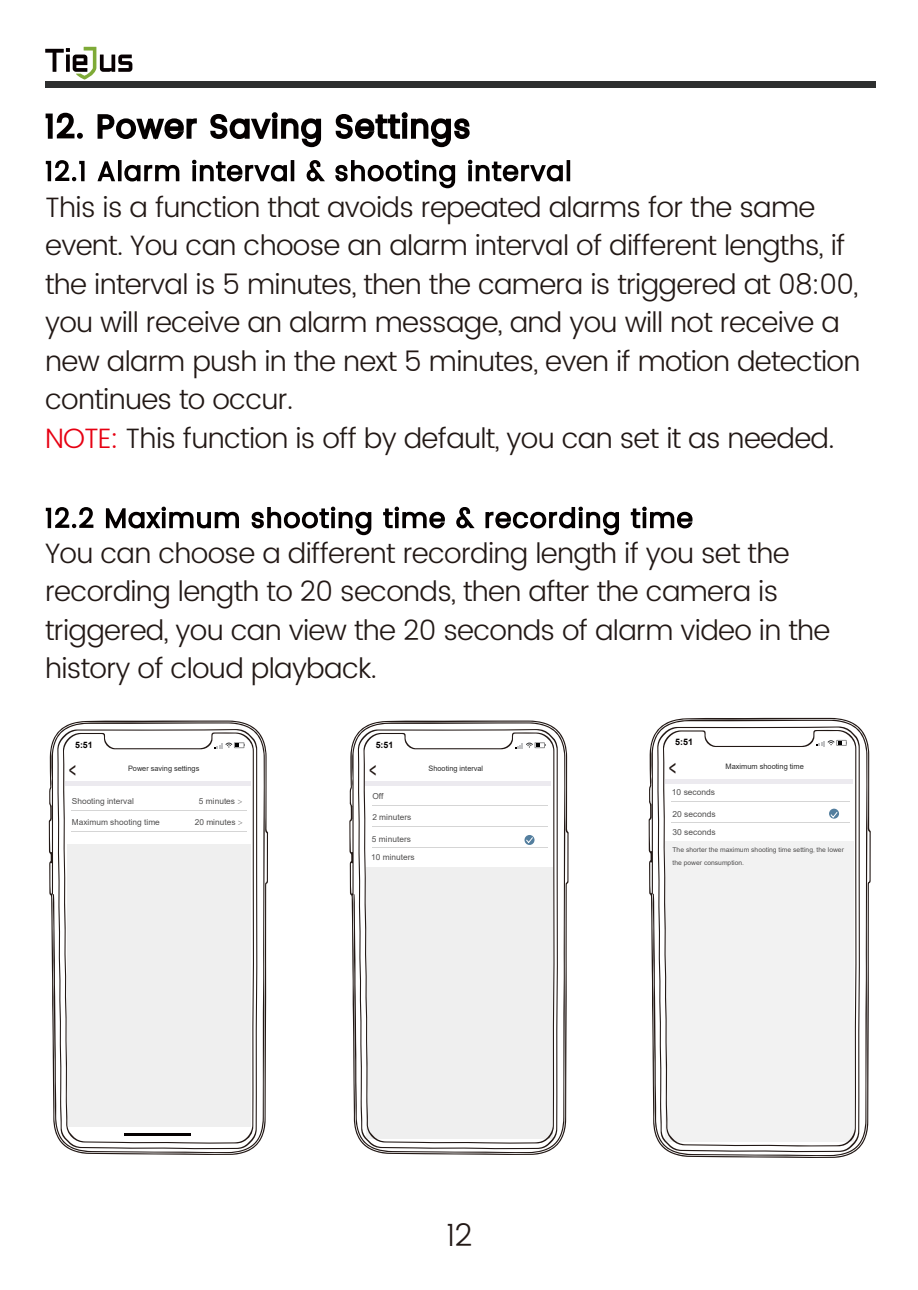
<style>
.page{position:relative;width:918px;height:1290px;background:#fff}
.page>*{position:absolute;margin:0;border:0;box-sizing:border-box;transform-origin:0 0}
.t1{font:300 31.15px "Poppins";color:#221815}
.t2{font:300 28px/38.5px "Poppins";letter-spacing:-.025em;color:#221815}
.t3{font:22.05px "Arial";color:#221815;scale:.58 1}
.t4{font:21.7px "Arial";color:#221815;scale:.58 1}
.t5{font:700 9.1px "Arial";color:#040000}
.t6{font:700 8.75px "Arial";color:#040000}
.t7{font:8.4px/18.6px "Arial";color:#504f4f}
.t8{font:8.05px "Arial";color:#504f4f}
.t9{font:7.7px "Arial";color:#2b2b2b}
.t10{font:7.35px "Arial";color:#2b2b2b}
.t11{font:6.65px/12.6px "Arial";color:#504f4f}
.s1{color:#e60012}
.s2{font-family:"Adobe Song Std";font-weight:300}
</style>
<div class="page">
<svg style="left:45px;top:112px;width:38px;height:27px"></svg>
<svg style="left:97px;top:114px;width:100px;height:26px"></svg>
<svg style="left:210px;top:112px;width:112px;height:36px"></svg>
<svg style="left:335px;top:112px;width:135px;height:36px"></svg>
<svg style="left:45px;top:507px;width:49px;height:22px"></svg>
<svg style="left:105px;top:506px;width:134px;height:23px"></svg>
<svg style="left:251px;top:506px;width:121px;height:30px"></svg>
<svg style="left:383px;top:506px;width:62px;height:23px"></svg>
<svg style="left:456px;top:507px;width:19px;height:22px"></svg>
<svg style="left:485px;top:506px;width:134px;height:30px"></svg>
<svg style="left:630px;top:506px;width:63px;height:23px"></svg>
<svg style="left:45px;top:160px;width:40px;height:22px"></svg>
<svg style="left:97px;top:161px;width:18px;height:21px"></svg>
<div style="left:118px;top:160px;width:4px;height:21px;border:2px solid #040000"></div>
<svg style="left:124px;top:164px;width:56px;height:18px"></svg>
<svg style="left:192px;top:159px;width:95px;height:23px"></svg>
<div style="left:291px;top:160px;width:3px;height:21px;border:2px solid #040000"></div>
<svg style="left:306px;top:160px;width:19px;height:22px"></svg>
<svg style="left:335px;top:159px;width:121px;height:30px"></svg>
<svg style="left:468px;top:159px;width:95px;height:23px"></svg>
<div style="left:566px;top:160px;width:4px;height:21px;border:2px solid #040000"></div>
<svg style="left:49px;top:720px;width:219px;height:435px"></svg>
<svg style="left:57px;top:729px;width:200px;height:420px"></svg>
<svg style="left:63px;top:732px;width:191px;height:412px;fill:#efefef"></svg>
<svg style="left:214px;top:742px;width:31px;height:6px"></svg>
<svg style="left:349px;top:720px;width:220px;height:435px"></svg>
<svg style="left:358px;top:729px;width:200px;height:420px"></svg>
<svg style="left:363px;top:732px;width:192px;height:412px;fill:#efefef"></svg>
<svg style="left:515px;top:742px;width:31px;height:6px"></svg>
<hr style="left:372px;top:847px;width:175px;height:1px;background:#d5d5d5">
<svg style="left:524px;top:835px;width:10px;height:10px"></svg>
<svg style="left:526px;top:837px;width:7px;height:6px"></svg>
<svg style="left:648px;top:718px;width:223px;height:440px"></svg>
<svg style="left:657px;top:726px;width:203px;height:426px"></svg>
<svg style="left:663px;top:730px;width:193px;height:416px;fill:#f2f2f2"></svg>
<svg style="left:816px;top:740px;width:31px;height:6px"></svg>
<hr style="left:671px;top:822px;width:178px;height:1px;background:#d5d5d5">
<svg style="left:829px;top:809px;width:10px;height:10px"></svg>
<svg style="left:823px;top:811px;width:15px;height:7px"></svg>
<div style="left:45px;top:81px;width:831px;height:6px;background:#2e2f2f"></div>
<svg style="left:45px;top:47px;width:87px;height:33px"></svg>
<p class="t2" style="left:45px;top:188px;width:817px">This is a function that avoids repeated alarms for the same event. You can choose an alarm interval of different lengths, if the interval is 5 minutes, then the camera is triggered at 08:00, you will receive an alarm message, and you will not receive a new alarm push in the next 5 minutes, even if motion detection continues to occur.<br><span class="s1">NOTE:</span> This function is off by default, you can set it as needed.</p>
<p class="t2" style="left:45px;top:534px;width:787px">You can choose a different recording length if you set the recording length to 20 seconds, then after the camera is triggered, you can view the 20 seconds of alarm video in the history of cloud playback.</p>
<p class="t6" style="left:75px;top:738px;width:19px">5:51</p>
<p class="t4" style="left:69px;top:755px;width:14px">&lt;</p>
<p class="t10" style="left:128px;top:763px;width:73px">Power saving settings</p>
<p class="t8" style="left:72px;top:795px;width:64px">Shooting interval</p>
<p class="t8" style="left:199px;top:795px;width:45px">5 minutes <span class="s2">&gt;</span></p>
<p class="t8" style="left:72px;top:817px;width:90px">Maximum shooting time</p>
<p class="t8" style="left:195px;top:817px;width:50px">20 minutes <span class="s2">&gt;</span></p>
<p class="t6" style="left:376px;top:738px;width:19px">5:51</p>
<p class="t4" style="left:369px;top:755px;width:14px">&lt;</p>
<p class="t10" style="left:428px;top:763px;width:56px">Shooting interval</p>
<p class="t8" style="left:372px;top:790px;width:12px">Off</p>
<p class="t8" style="left:372px;top:812px;width:40px">2 minuters</p>
<p class="t8" style="left:372px;top:833px;width:40px">5 minuters</p>
<p class="t8" style="left:371px;top:851px;width:45px">10 minuters</p>
<p class="t1" style="left:446px;top:1213px;width:28px">12</p>
<p class="t5" style="left:675px;top:736px;width:19px">5:51</p>
<p class="t3" style="left:669px;top:753px;width:14px">&lt;</p>
<p class="t9" style="left:725px;top:761px;width:80px">Maximum shooting time</p>
<p class="t7" style="left:672px;top:782px;width:45px">10 seconds</p>
<p class="t7" style="left:672px;top:804px;width:45px">20 seconds<br>30 seconds</p>
<p class="t11" style="left:672px;top:844px;width:173px">The shorter the maximum shooting time setting<span class="s2">,</span> the lower the power consumption.</p>
</div>
